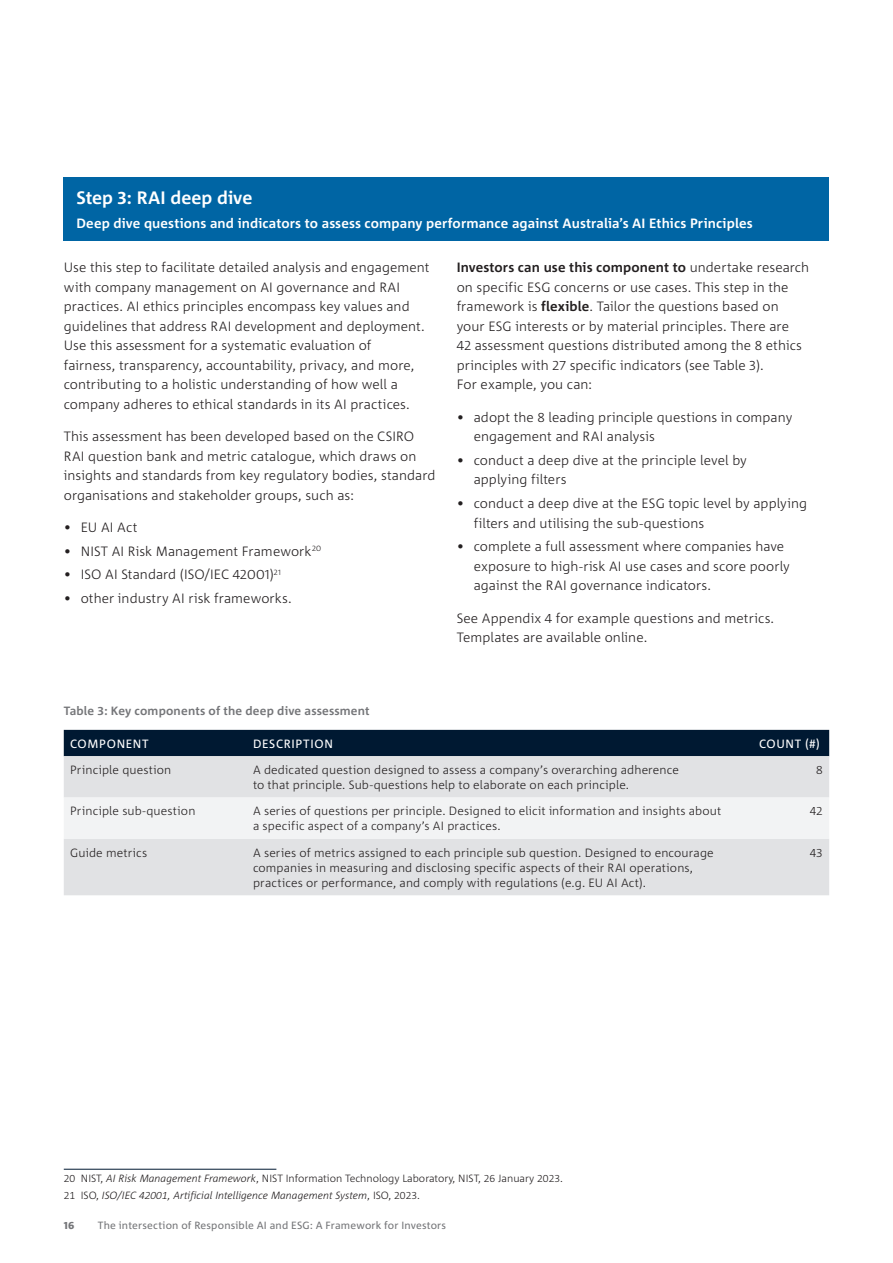
<style>
.page{position:relative;width:893px;height:1263px;background:#fff}
.page>*{position:absolute;margin:0;border:0;box-sizing:border-box;transform-origin:0 0}
.H3_Subhead{font:700 18px "Corpid C1";color:#fff}
.Body_Copy{font:300 13.5px/19.5px "Corpid C1";letter-spacing:.005em;color:#231f20}
.Body_Copy-2{font:700 13.5px "Corpid C1";letter-spacing:.01em;color:#fff}
.Table_text{font:300 12px/15px "Corpid C1";letter-spacing:.01em;color:#231f20}
.Caption_table{font:700 12px "Corpid C1";letter-spacing:.015em;color:#757679}
.Table_header_row{font:12px "Corpid C1";letter-spacing:.055em;color:#fff}
.Footnote{font:300 10.5px "Corpid C1";color:#231f20}
.Footnote_second{font:italic 300 10.5px "Corpid C1";color:#231f20}
.t1{font:10.5px "Corpid C1";letter-spacing:.02em;color:#757679}
.t2{font:800 10.5px "Corpid C1";color:#757679}
.s1{font-weight:700}
.s2{font-style:italic}
.s3{font-style:normal}
</style>
<div class="page">
<div style="left:64px;top:177px;width:765px;height:64px;background:#0065a4"></div>
<div style="left:64px;top:730px;width:765px;height:26px;background:#001932"></div>
<div style="left:64px;top:756px;width:765px;height:139px;background:#e1e2e4"></div>
<div style="left:64px;top:797px;width:765px;height:42px;background:#f2f3f4"></div>
<hr style="left:64px;top:1169px;width:212px;height:1px;background:#001932">
<h3 class="H3_Subhead" style="left:77px;top:186px;width:177px">Step 3: RAI deep dive</h3>
<p class="Body_Copy-2" style="left:77px;top:215px;width:678px">Deep dive questions and indicators to assess company performance against Australia’s AI Ethics Principles</p>
<p class="Body_Copy" style="left:457px;top:258px;width:354px"><span class="s1">Investors can use this component to</span> undertake research on specific ESG concerns or use cases. This step in the framework is <span class="s1">flexible</span>. Tailor the questions based on your ESG interests or by material principles. There are<br>42 assessment questions distributed among the 8 ethics principles with 27 specific indicators (see Table 3).<br>For example, you can:</p>
<p class="Body_Copy" style="left:474px;top:407px;width:320px;text-indent:-17px">• adopt the 8 leading principle questions in company engagement and RAI analysis</p>
<p class="Body_Copy" style="left:474px;top:450px;width:275px;text-indent:-17px">• conduct a deep dive at the principle level by applying filters</p>
<p class="Body_Copy" style="left:474px;top:493px;width:335px;text-indent:-17px">• conduct a deep dive at the ESG topic level by applying filters and utilising the sub-questions</p>
<p class="Body_Copy" style="left:474px;top:537px;width:318px;text-indent:-17px">• complete a full assessment where companies have exposure to high-risk AI use cases and score poorly against the RAI governance indicators.</p>
<p class="Body_Copy" style="left:457px;top:608px;width:319px">See Appendix 4 for example questions and metrics.<br>Templates are available online.</p>
<p class="Body_Copy" style="left:64px;top:258px;width:367px">Use this step to facilitate detailed analysis and engagement with company management on AI governance and RAI practices. AI ethics principles encompass key values and guidelines that address RAI development and deployment.<br>Use this assessment for a systematic evaluation of<br>fairness, transparency, accountability, privacy, and more, contributing to a holistic understanding of how well a company adheres to ethical standards in its AI practices.</p>
<p class="Body_Copy" style="left:64px;top:426px;width:373px">This assessment has been developed based on the CSIRO RAI question bank and metric catalogue, which draws on insights and standards from key regulatory bodies, standard organisations and stakeholder groups, such as:</p>
<p class="Body_Copy" style="left:64px;top:517px;width:75px">• EU AI Act</p>
<p class="Body_Copy" style="left:64px;top:541px;width:259px">• NIST AI Risk Management Framework<sup>20</sup></p>
<p class="Body_Copy" style="left:64px;top:565px;width:219px">• ISO AI Standard (ISO/IEC 42001)<sup>21</sup></p>
<p class="Body_Copy" style="left:64px;top:588px;width:230px">• other industry AI risk frameworks.</p>
<p class="Caption_table" style="left:64px;top:704px;width:307px">Table 3: Key components of the deep dive assessment</p>
<p class="Table_header_row" style="left:70px;top:736px;width:80px">COMPONENT</p>
<p class="Table_header_row" style="left:253px;top:736px;width:81px">DESCRIPTION</p>
<p class="Table_header_row" style="left:759px;top:736px;width:62px">COUNT (#)</p>
<p class="Table_text" style="left:70px;top:762px;width:103px">Principle question</p>
<p class="Table_text" style="left:253px;top:762px;width:427px">A dedicated question designed to assess a company’s overarching adherence to that principle. Sub-questions help to elaborate on each principle.</p>
<p class="Table_text" style="left:816px;top:762px;width:8px">8</p>
<p class="Table_text" style="left:70px;top:803px;width:127px">Principle sub-question</p>
<p class="Table_text" style="left:253px;top:803px;width:470px">A series of questions per principle. Designed to elicit information and insights about a specific aspect of a company’s AI practices.</p>
<p class="Table_text" style="left:810px;top:803px;width:15px">42</p>
<p class="Table_text" style="left:70px;top:845px;width:79px">Guide metrics</p>
<p class="Table_text" style="left:253px;top:845px;width:462px">A series of metrics assigned to each principle sub question. Designed to encourage companies in measuring and disclosing specific aspects of their RAI operations, practices or performance, and comply with regulations (e.g. EU AI Act).</p>
<p class="Table_text" style="left:810px;top:845px;width:15px">43</p>
<p class="Footnote" style="left:64px;top:1172px;width:501px">20 NIST, <span class="s2">AI Risk Management Framework</span>, NIST Information Technology Laboratory, NIST, 26 January 2023.</p>
<p class="Footnote_second" style="left:64px;top:1189px;width:358px"><span class="s3">21 ISO,</span> ISO/IEC 42001, Artificial Intelligence Management System<span class="s3">, ISO, 2023.</span></p>
<p class="t2" style="left:64px;top:1218px;width:12px">16</p>
<p class="t1" style="left:98px;top:1218px;width:350px">The intersection of Responsible AI and ESG: A Framework for Investors</p>
</div>
